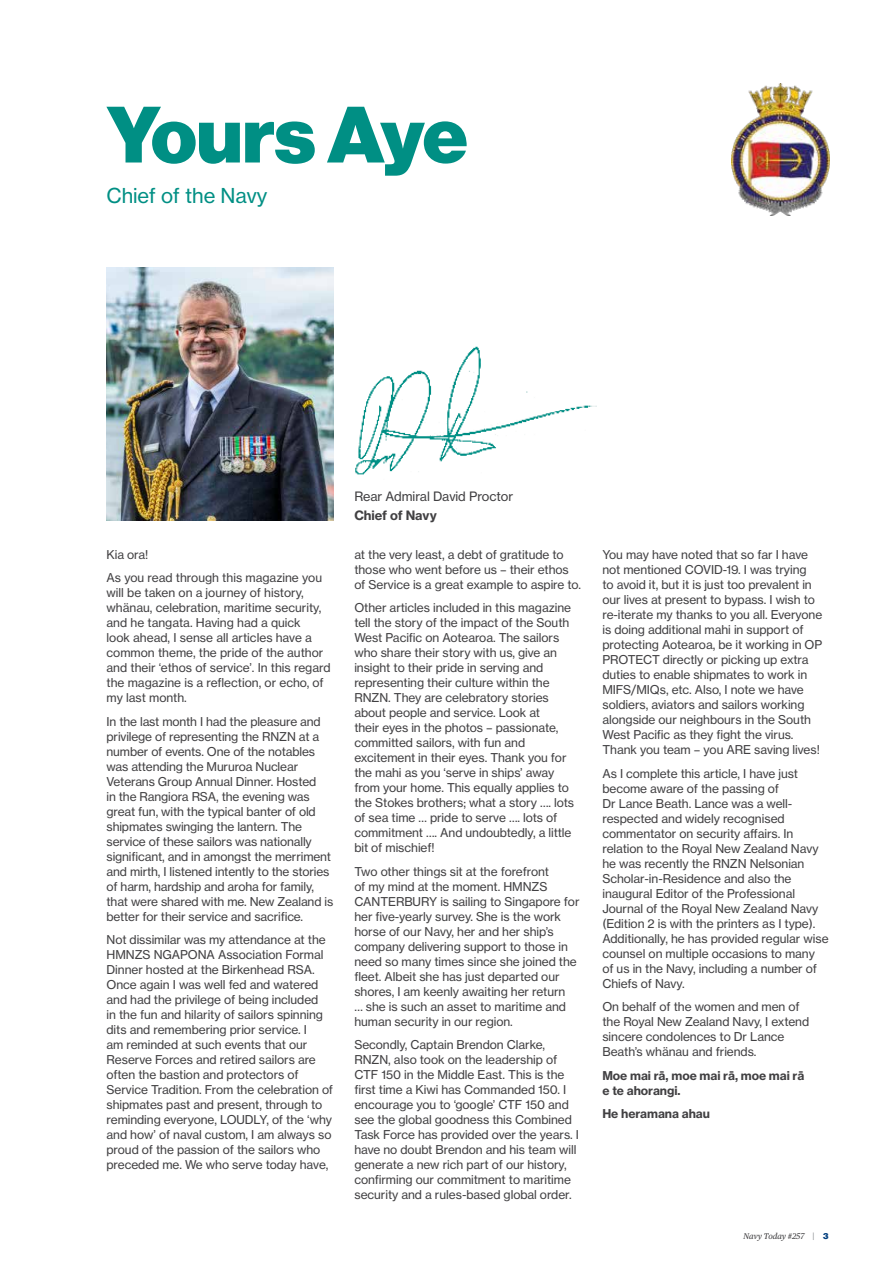
<style>
.page{position:relative;width:893px;height:1263px;background:#fff}
.page>*{position:absolute;margin:0;border:0;box-sizing:border-box;transform-origin:0 0}
.t1{font:900 78px "Haas Grot Disp 95";letter-spacing:-.01em;color:#008f84}
.t2{font:20.25px "Haas Grot Text 55 Roman";letter-spacing:-.005em;color:#008f84}
.t3{font:12.75px "Haas Grot Text 55 Roman";letter-spacing:-.005em;color:#414042}
.t4{font:700 12.75px "Haas Grot Text 75";letter-spacing:-.005em;color:#414042}
.t5{font:12px/15px "Haas Grot Text 55 Roman";letter-spacing:-.005em;color:#414042}
.t6{font:700 12px/15px "Haas Grot Text 75";letter-spacing:-.005em;color:#414042}
.t7{font:italic 8.25px "Publico Text";color:#414042}
.s1{font-family:"Haas Grot Text 55 Roman";font-style:normal;color:#939598}
.s2{font-family:"Haas Grot Disp 95";font-weight:900;font-style:normal;color:#003e7e}
</style>
<div class="page">
<img style="left:731px;top:83px;width:98px;height:133px">
<img style="left:355px;top:346px;width:242px;height:129px">
<img style="left:107px;top:268px;width:226px;height:252px">
<h1 class="t1" style="left:107px;top:89px;width:363px">Yours Aye</h1>
<h2 class="t2" style="left:107px;top:183px;width:162px">Chief of the Navy</h2>
<p class="t5" style="left:107px;top:542px;width:217px;line-height:23.5px">Kia ora!<br>As you read through this magazine you</p>
<p class="t5" style="left:107px;top:585px;width:226px">will be taken on a journey of history, whänau, celebration, maritime security, and he tangata. Having had a quick<br>look ahead, I sense all articles have a common theme, the pride of the author and their ‘ethos of service’. In this regard the magazine is a reflection, or echo, of my last month.</p>
<p class="t5" style="left:107px;top:714px;width:228px">In the last month I had the pleasure and privilege of representing the RNZN at a number of events. One of the notables was attending the Mururoa Nuclear Veterans Group Annual Dinner. Hosted<br>in the Rangiora RSA, the evening was great fun, with the typical banter of old shipmates swinging the lantern. The service of these sailors was nationally significant, and in amongst the merriment and mirth, I listened intently to the stories of harm, hardship and aroha for family, that were shared with me. New Zealand is better for their service and sacrifice.</p>
<p class="t5" style="left:107px;top:932px;width:228px">Not dissimilar was my attendance at the HMNZS NGAPONA Association Formal Dinner hosted at the Birkenhead RSA.<br>Once again I was well fed and watered and had the privilege of being included<br>in the fun and hilarity of sailors spinning dits and remembering prior service. I<br>am reminded at such events that our Reserve Forces and retired sailors are often the bastion and protectors of Service Tradition. From the celebration of shipmates past and present, through to reminding everyone, LOUDLY, of the ‘why and how’ of naval custom, I am always so proud of the passion of the sailors who preceded me. We who serve today have,</p>
<p class="t3" style="left:354px;top:489px;width:160px">Rear Admiral David Proctor</p>
<p class="t4" style="left:354px;top:507px;width:84px">Chief of Navy</p>
<p class="t5" style="left:354px;top:547px;width:228px">at the very least, a debt of gratitude to those who went before us – their ethos of Service is a great example to aspire to.</p>
<p class="t5" style="left:354px;top:600px;width:221px">Other articles included in this magazine tell the story of the impact of the South West Pacific on Aotearoa. The sailors who share their story with us, give an insight to their pride in serving and representing their culture within the RNZN. They are celebratory stories about people and service. Look at<br>their eyes in the photos – passionate, committed sailors, with fun and excitement in their eyes. Thank you for the mahi as you ‘serve in ships’ away from your home. This equally applies to the Stokes brothers; what a story …. lots of sea time … pride to serve …. lots of commitment …. And undoubtedly, a little bit of mischief!</p>
<p class="t5" style="left:354px;top:864px;width:227px">Two other things sit at the forefront<br>of my mind at the moment. HMNZS CANTERBURY is sailing to Singapore for her five-yearly survey. She is the work horse of our Navy, her and her ship’s company delivering support to those in need so many times since she joined the fleet. Albeit she has just departed our shores, I am keenly awaiting her return<br>… she is such an asset to maritime and human security in our region.</p>
<p class="t5" style="left:354px;top:1037px;width:226px">Secondly, Captain Brendon Clarke, RNZN, also took on the leadership of CTF 150 in the Middle East. This is the first time a Kiwi has Commanded 150. I encourage you to ‘google’ CTF 150 and see the global goodness this Combined Task Force has provided over the years. I have no doubt Brendon and his team will generate a new rich part of our history, confirming our commitment to maritime security and a rules-based global order.</p>
<p class="t5" style="left:602px;top:547px;width:221px">You may have noted that so far I have not mentioned COVID-19. I was trying<br>to avoid it, but it is just too prevalent in our lives at present to bypass. I wish to re-iterate my thanks to you all. Everyone is doing additional mahi in support of protecting Aotearoa, be it working in OP PROTECT directly or picking up extra duties to enable shipmates to work in MIFS/MIQs, etc. Also, I note we have soldiers, aviators and sailors working alongside our neighbours in the South West Pacific as they fight the virus.<br>Thank you team – you ARE saving lives!</p>
<p class="t5" style="left:602px;top:766px;width:228px">As I complete this article, I have just become aware of the passing of<br>Dr Lance Beath. Lance was a well&shy;respected and widely recognised commentator on security affairs. In relation to the Royal New Zealand Navy he was recently the RNZN Nelsonian Scholar-in-Residence and also the inaugural Editor of the Professional Journal of the Royal New Zealand Navy (Edition 2 is with the printers as I type).<br>Additionally, he has provided regular wise counsel on multiple occasions to many of us in the Navy, including a number of Chiefs of Navy.</p>
<p class="t5" style="left:602px;top:999px;width:208px">On behalf of the women and men of the Royal New Zealand Navy, I extend sincere condolences to Dr Lance<br>Beath’s whänau and friends.</p>
<p class="t6" style="left:602px;top:1068px;width:203px">Moe mai rā, moe mai rā, moe mai rā e te ahorangi.</p>
<p class="t6" style="left:602px;top:1106px;width:109px">He heramana ahau</p>
<p class="t7" style="left:744px;top:1230px;width:86px">Navy Today #257 <span class="s1">|</span> <span class="s2">3</span></p>
</div>
